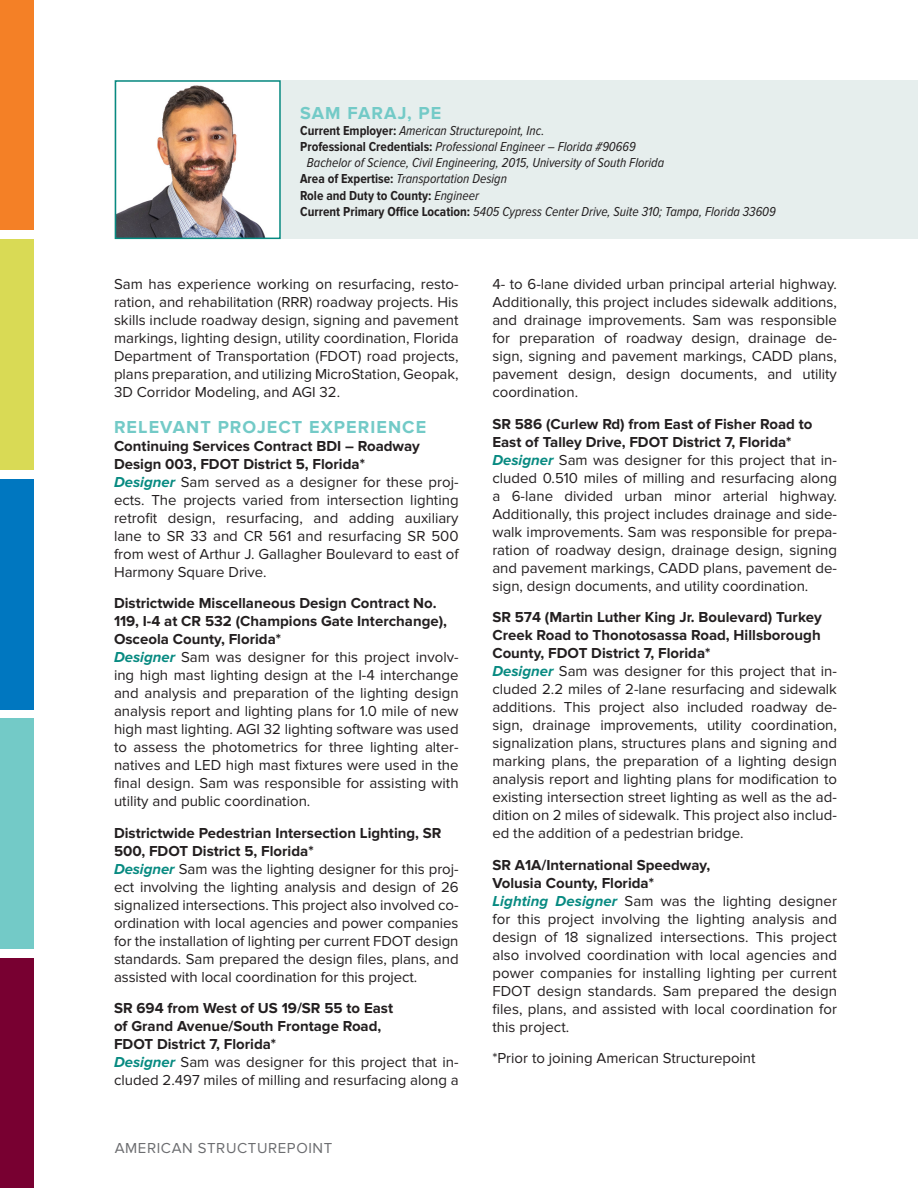
<style>
.page{position:relative;width:918px;height:1188px;background:#fff}
.page>*{position:absolute;margin:0;border:0;box-sizing:border-box;transform-origin:0 0}
.Subheader{font:700 18px "Proxima Nova";letter-spacing:.06em;color:#73cac7}
.Body_Text{font:15px/18px "Proxima Nova";color:#231f20;text-align:justify}
.Bold_Body_Text{font:700 15px/18px "Proxima Nova";color:#231f20}
.t1{font:15px "Proxima Nova";letter-spacing:.04em;color:#6c6d70}
.Resume_Info{font:italic 13.5px/16.2px "Proxima Nova Cond";color:#231f20}
.Resume_Info-2{font:700 13.5px "Proxima Nova Cond";color:#231f20}
.s1{font-weight:700;font-style:normal}
.s2{font-weight:400;font-style:italic}
.s3{font-weight:700;font-style:italic;color:#078a81}
</style>
<div class="page">
<div style="left:0;top:958px;width:34px;height:230px;background:#780031"></div>
<div style="left:0;top:479px;width:34px;height:230px;background:#0077c0"></div>
<div style="left:0;top:239px;width:34px;height:231px;background:#d9da55"></div>
<div style="left:0;top:0;width:34px;height:230px;background:#f48026"></div>
<div style="left:0;top:718px;width:34px;height:231px;background:#73cac7"></div>
<div style="left:115px;top:80px;width:803px;height:159px;background:#e6eeed"></div>
<img style="left:118px;top:83px;width:160px;height:153px">
<div style="left:115px;top:80px;width:166px;height:159px;border:2px solid #078a81"></div>
<p class="Subheader" style="left:300px;top:102px;width:143px">SAM FARAJ, PE</p>
<p class="Resume_Info" style="left:300px;top:122px;width:246px"><span class="s1">Current Employer:</span> American Structurepoint, Inc.</p>
<p class="Resume_Info" style="left:307px;top:139px;width:359px;text-indent:-7px"><span class="s1">Professional Credentials:</span> Professional Engineer – Florida #90669<br>Bachelor of Science, Civil Engineering, 2015, University of South Florida</p>
<p class="Resume_Info" style="left:300px;top:171px;width:208px"><span class="s1">Area of Expertise:</span> Transportation Design</p>
<p class="Resume_Info-2" style="left:300px;top:188px;width:180px">Role and Duty to County: <span class="s2">Engineer</span></p>
<p class="Resume_Info" style="left:300px;top:203px;width:477px"><span class="s1">Current Primary Office Location:</span> 5405 Cypress Center Drive, Suite 310; Tampa, Florida 33609</p>
<p class="Body_Text" style="left:114px;top:276px;width:346px">Sam has experience working on resurfacing, resto&shy;ration, and rehabilitation (RRR) roadway projects. His skills include roadway design, signing and pavement markings, lighting design, utility coordination, Florida Department of Transportation (FDOT) road projects, plans preparation, and utilizing MicroStation, Geopak, 3D Corridor Modeling, and AGI 32.</p>
<p class="Subheader" style="left:114px;top:416px;width:314px">RELEVANT PROJECT EXPERIENCE</p>
<p class="Bold_Body_Text" style="left:114px;top:437px;width:308px">Continuing Services Contract BDI – Roadway<br>Design 003, FDOT District 5, Florida*</p>
<p class="Body_Text" style="left:114px;top:473px;width:346px"><span class="s3">Designer</span> Sam served as a designer for these proj&shy;ects. The projects varied from intersection lighting retrofit design, resurfacing, and adding auxiliary lane to SR 33 and CR 561 and resurfacing SR 500 from west of Arthur J. Gallagher Boulevard to east of Harmony Square Drive.</p>
<p class="Bold_Body_Text" style="left:114px;top:594px;width:335px">Districtwide Miscellaneous Design Contract No.<br>119, I-4 at CR 532 (Champions Gate Interchange),<br>Osceola County, Florida*</p>
<p class="Body_Text" style="left:114px;top:648px;width:346px"><span class="s3">Designer</span> Sam was designer for this project involv&shy;ing high mast lighting design at the I-4 interchange and analysis and preparation of the lighting design analysis report and lighting plans for 1.0 mile of new high mast lighting. AGI 32 lighting software was used to assess the photometrics for three lighting alter&shy;natives and LED high mast fixtures were used in the final design. Sam was responsible for assisting with utility and public coordination.</p>
<p class="Bold_Body_Text" style="left:114px;top:824px;width:329px">Districtwide Pedestrian Intersection Lighting, SR<br>500, FDOT District 5, Florida*</p>
<p class="Body_Text" style="left:114px;top:860px;width:346px"><span class="s3">Designer</span> Sam was the lighting designer for this proj&shy;ect involving the lighting analysis and design of 26 signalized intersections. This project also involved co&shy;ordination with local agencies and power companies for the installation of lighting per current FDOT design standards. Sam prepared the design files, plans, and assisted with local coordination for this project.</p>
<p class="Bold_Body_Text" style="left:114px;top:999px;width:281px">SR 694 from West of US 19/SR 55 to East of Grand Avenue/South Frontage Road,<br>FDOT District 7, Florida*</p>
<p class="Body_Text" style="left:114px;top:1053px;width:346px"><span class="s3">Designer</span> Sam was designer for this project that in&shy;cluded 2.497 miles of milling and resurfacing along a</p>
<p class="t1" style="left:115px;top:1139px;width:219px">AMERICAN STRUCTUREPOINT</p>
<p class="Body_Text" style="left:492px;top:276px;width:346px">4- to 6-lane divided urban principal arterial highway.<br>Additionally, this project includes sidewalk additions, and drainage improvements. Sam was responsible for preparation of roadway design, drainage de&shy;sign, signing and pavement markings, CADD plans, pavement design, design documents, and utility coordination.</p>
<p class="Bold_Body_Text" style="left:492px;top:415px;width:322px">SR 586 (Curlew Rd) from East of Fisher Road to<br>East of Talley Drive, FDOT District 7, Florida*</p>
<p class="Body_Text" style="left:492px;top:451px;width:346px"><span class="s3">Designer</span> Sam was designer for this project that in&shy;cluded 0.510 miles of milling and resurfacing along a 6-lane divided urban minor arterial highway.<br>Additionally, this project includes drainage and side&shy;walk improvements. Sam was responsible for prepa&shy;ration of roadway design, drainage design, signing and pavement markings, CADD plans, pavement de&shy;sign, design documents, and utility coordination.</p>
<p class="Bold_Body_Text" style="left:492px;top:609px;width:331px;text-align:justify">SR 574 (Martin Luther King Jr. Boulevard) Turkey Creek Road to Thonotosassa Road, Hillsborough County, FDOT District 7, Florida*</p>
<p class="Body_Text" style="left:492px;top:663px;width:346px"><span class="s3">Designer</span> Sam was designer for this project that in&shy;cluded 2.2 miles of 2-lane resurfacing and sidewalk additions. This project also included roadway de&shy;sign, drainage improvements, utility coordination, signalization plans, structures plans and signing and marking plans, the preparation of a lighting design analysis report and lighting plans for modification to existing intersection street lighting as well as the ad&shy;dition on 2 miles of sidewalk. This project also includ&shy;ed the addition of a pedestrian bridge.</p>
<p class="Bold_Body_Text" style="left:492px;top:856px;width:219px">SR A1A/International Speedway,<br>Volusia County, Florida*</p>
<p class="Body_Text" style="left:492px;top:892px;width:346px"><span class="s3">Lighting Designer</span> Sam was the lighting designer for this project involving the lighting analysis and design of 18 signalized intersections. This project also involved coordination with local agencies and power companies for installing lighting per current FDOT design standards. Sam prepared the design files, plans, and assisted with local coordination for this project.</p>
<p class="Body_Text" style="left:492px;top:1050px;width:265px">*Prior to joining American Structurepoint</p>
</div>
